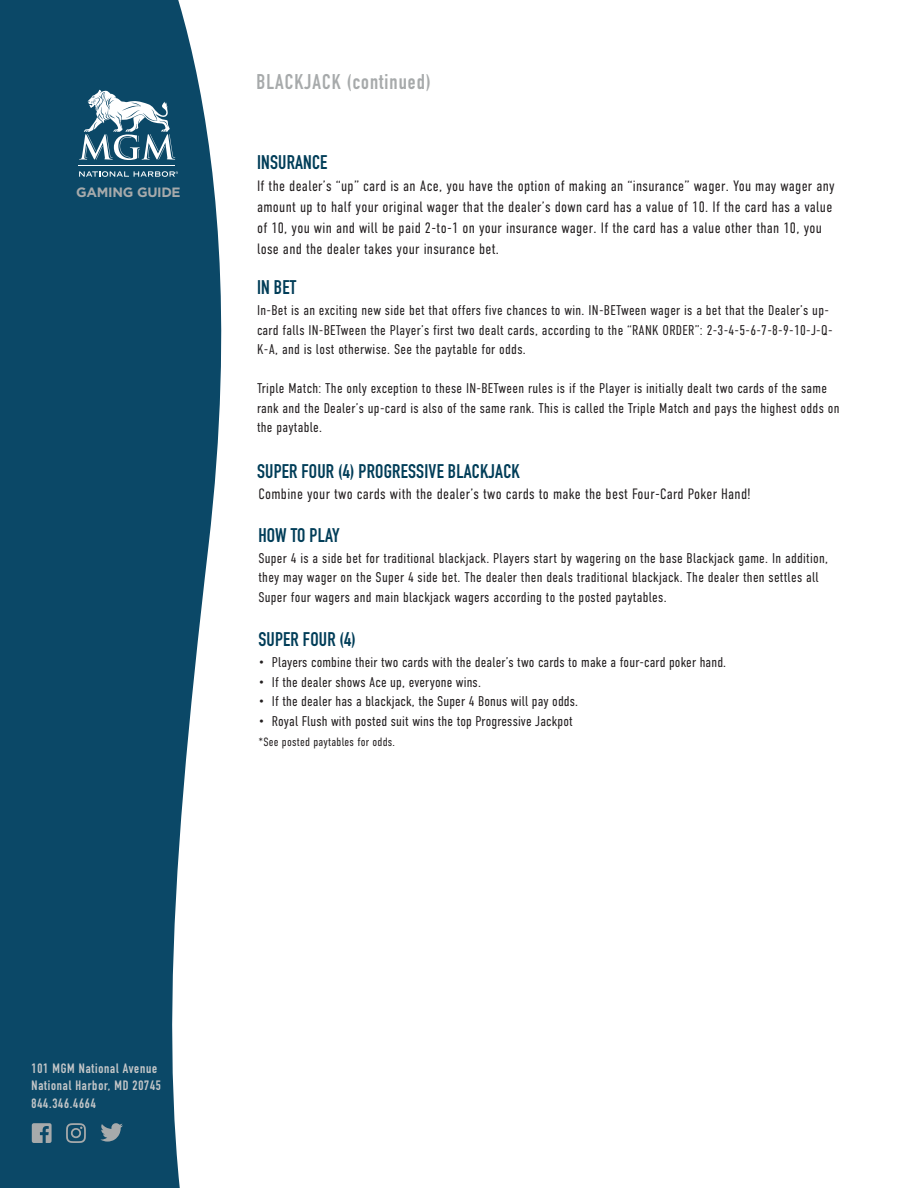
<style>
.page{position:relative;width:918px;height:1188px;background:#fff}
.page>*{position:absolute;margin:0;border:0;box-sizing:border-box;transform-origin:0 0}
.t1{font:700 21px "DIN Condensed";letter-spacing:.05em;color:#a7aaab}
.t2{font:700 19.5px "DIN Condensed";letter-spacing:.01em;color:#013d58}
.body_copy{font:300 15px/21px "DIN Condensed";letter-spacing:.02em;color:#231f20}
.body_copy-2{font:300 14.1px/19.5px "DIN Condensed";letter-spacing:.02em;color:#231f20}
.t3{font:700 13.5px "Gotham";letter-spacing:-.025em;color:#a7aaab}
.t4{font:700 13.35px/17.5px "DIN Condensed";letter-spacing:.06em;color:#c6c8c9}
.body_copy-3{font:300 12px "DIN Condensed";letter-spacing:.02em;color:#231f20}
</style>
<div class="page">
<svg style="left:0;top:0;width:222px;height:1188px;fill:#0b4867"></svg>
<hr style="left:79px;top:166px;width:96px;height:1px;background:#fff">
<svg style="left:79px;top:90px;width:96px;height:70px"></svg>
<svg style="left:79px;top:171px;width:99px;height:6px"></svg>
<svg style="left:32px;top:1123px;width:20px;height:20px"></svg>
<svg style="left:66px;top:1123px;width:20px;height:20px"></svg>
<svg style="left:100px;top:1123px;width:23px;height:19px"></svg>
<p class="t3" style="left:76px;top:183px;width:106px">GAMING GUIDE</p>
<p class="t1" style="left:256px;top:68px;width:176px">BLACKJACK (continued)</p>
<p class="t2" style="left:257px;top:149px;width:72px">INSURANCE</p>
<p class="body_copy" style="left:257px;top:175px;width:579px">If the dealer’s “up” card is an Ace, you have the option of making an “insurance” wager. You may wager any amount up to half your original wager that the dealer’s down card has a value of 10. If the card has a value of 10, you win and will be paid 2-to-1 on your insurance wager. If the card has a value other than 10, you lose and the dealer takes your insurance bet.</p>
<p class="t2" style="left:257px;top:274px;width:41px">IN BET</p>
<p class="body_copy-2" style="left:257px;top:301px;width:577px">In-Bet is an exciting new side bet that offers five chances to win. IN-BETween wager is a bet that the Dealer’s up&shy;card falls IN-BETween the Player’s first two dealt cards, according to the “RANK ORDER”: 2-3-4-5-6-7-8-9-10-J-Q-<br>K-A, and is lost otherwise. See the paytable for odds.</p>
<p class="body_copy-2" style="left:257px;top:379px;width:584px">Triple Match: The only exception to these IN-BETween rules is if the Player is initially dealt two cards of the same rank and the Dealer’s up-card is also of the same rank. This is called the Triple Match and pays the highest odds on the paytable.</p>
<p class="t2" style="left:257px;top:458px;width:264px">SUPER FOUR (4) PROGRESSIVE BLACKJACK</p>
<p class="body_copy" style="left:259px;top:484px;width:494px">Combine your two cards with the dealer’s two cards to make the best Four-Card Poker Hand!</p>
<p class="t2" style="left:258px;top:522px;width:83px">HOW TO PLAY</p>
<p class="body_copy-2" style="left:258px;top:548px;width:571px">Super 4 is a side bet for traditional blackjack. Players start by wagering on the base Blackjack game. In addition, they may wager on the Super 4 side bet. The dealer then deals traditional blackjack. The dealer then settles all<br>Super four wagers and main blackjack wagers according to the posted paytables.</p>
<p class="t2" style="left:258px;top:627px;width:99px">SUPER FOUR (4)</p>
<p class="body_copy-2" style="left:258px;top:653px;width:469px">• Players combine their two cards with the dealer’s two cards to make a four-card poker hand.</p>
<p class="body_copy-2" style="left:258px;top:672px;width:224px">• If the dealer shows Ace up, everyone wins.</p>
<p class="body_copy-2" style="left:258px;top:692px;width:321px">• If the dealer has a blackjack, the Super 4 Bonus will pay odds.</p>
<p class="body_copy-2" style="left:258px;top:711px;width:316px">• Royal Flush with posted suit wins the top Progressive Jackpot</p>
<p class="body_copy-3" style="left:258px;top:735px;width:138px">*See posted paytables for odds.</p>
<p class="t4" style="left:32px;top:1059px;width:131px">101 MGM National Avenue<br>National Harbor, MD 20745<br>844.346.4664</p>
</div>
